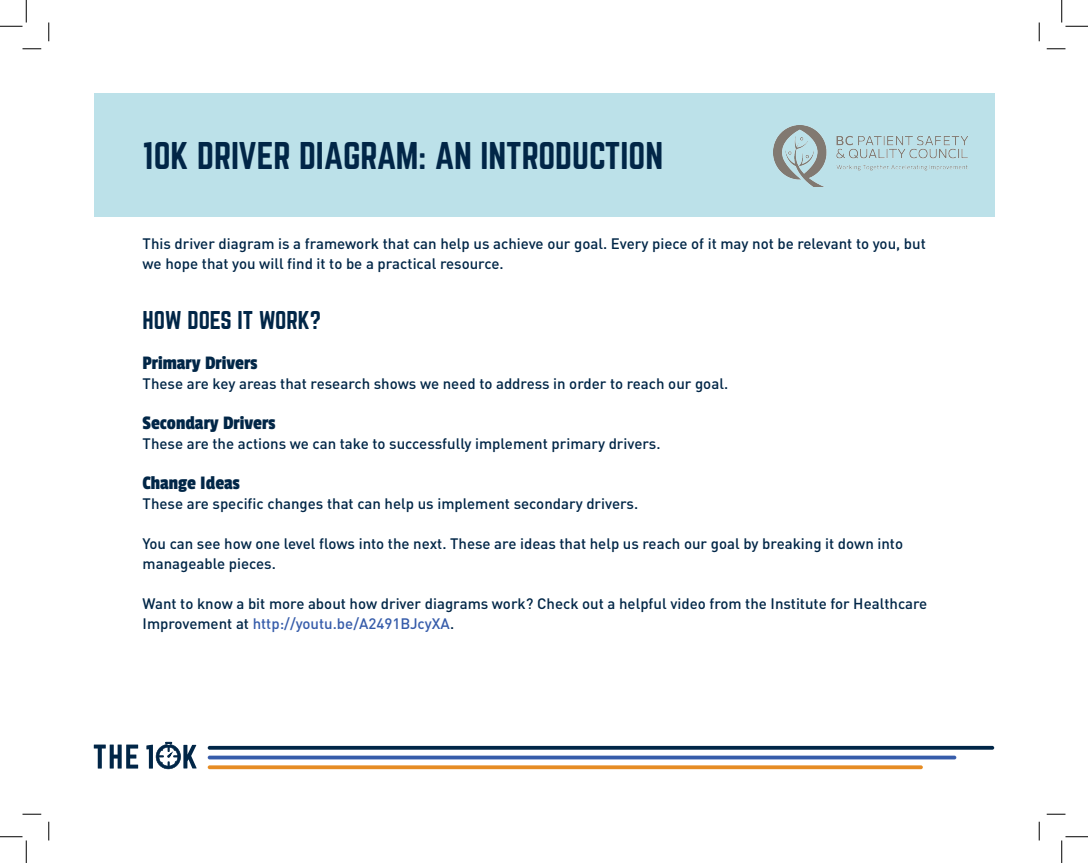
<style>
.page{position:relative;width:1088px;height:863px;background:#fff}
.page>*{position:absolute;margin:0;border:0;box-sizing:border-box;transform-origin:0 0}
.t1{font:33.75px "Norwester";color:#012647}
.t2{font:22.5px "Norwester";color:#012647}
.t3{font:20px "Passion One";color:#012647}
.t4{font:500 15px/20px "DIN";color:#012647}
.s1{color:#365caa}
</style>
<div class="page">
<div style="left:94px;top:94px;width:900px;height:123px;background:#bce1e9"></div>
<img style="left:773px;top:125px;width:195px;height:61px">
<svg style="left:208px;top:765px;width:714px;height:4px;background:#e89637"></svg>
<svg style="left:208px;top:755px;width:748px;height:4px;background:#5575b7"></svg>
<svg style="left:208px;top:745px;width:786px;height:4px;background:#395670"></svg>
<svg style="left:94px;top:744px;width:44px;height:24px"></svg>
<svg style="left:146px;top:742px;width:51px;height:27px"></svg>
<svg style="left:22px;top:48px;width:19px;height:2px"></svg>
<svg style="left:1046px;top:48px;width:19px;height:2px"></svg>
<svg style="left:22px;top:813px;width:19px;height:2px"></svg>
<svg style="left:1046px;top:813px;width:19px;height:2px"></svg>
<svg style="left:48px;top:22px;width:2px;height:19px"></svg>
<svg style="left:48px;top:821px;width:2px;height:19px"></svg>
<svg style="left:1038px;top:22px;width:2px;height:19px"></svg>
<svg style="left:1038px;top:821px;width:2px;height:19px"></svg>
<svg style="left:0;top:0;width:27px;height:27px"></svg>
<svg style="left:0;top:836px;width:27px;height:26px"></svg>
<svg style="left:1061px;top:0;width:27px;height:27px"></svg>
<svg style="left:1061px;top:836px;width:27px;height:26px"></svg>
<p class="t1" style="left:143px;top:139px;width:522px">10K DRIVER DIAGRAM: AN INTRODUCTION</p>
<p class="t4" style="left:143px;top:233px;width:784px">This driver diagram is a framework that can help us achieve our goal. Every piece of it may not be relevant to you, but we hope that you will find it to be a practical resource.</p>
<p class="t2" style="left:143px;top:309px;width:180px">HOW DOES IT WORK?</p>
<p class="t3" style="left:143px;top:352px;width:116px">Primary Drivers</p>
<p class="t4" style="left:143px;top:373px;width:587px">These are key areas that research shows we need to address in order to reach our goal.</p>
<p class="t3" style="left:143px;top:412px;width:134px">Secondary Drivers</p>
<p class="t4" style="left:143px;top:433px;width:519px">These are the actions we can take to successfully implement primary drivers.</p>
<p class="t3" style="left:143px;top:472px;width:99px">Change Ideas</p>
<p class="t4" style="left:143px;top:493px;width:497px">These are specific changes that can help us implement secondary drivers.</p>
<p class="t4" style="left:143px;top:533px;width:762px">You can see how one level flows into the next. These are ideas that help us reach our goal by breaking it down into manageable pieces.</p>
<p class="t4" style="left:143px;top:593px;width:786px">Want to know a bit more about how driver diagrams work? Check out a helpful video from the Institute for Healthcare<br>Improvement at <span class="s1">http://youtu.be/A2491BJcyXA</span>.</p>
</div>
